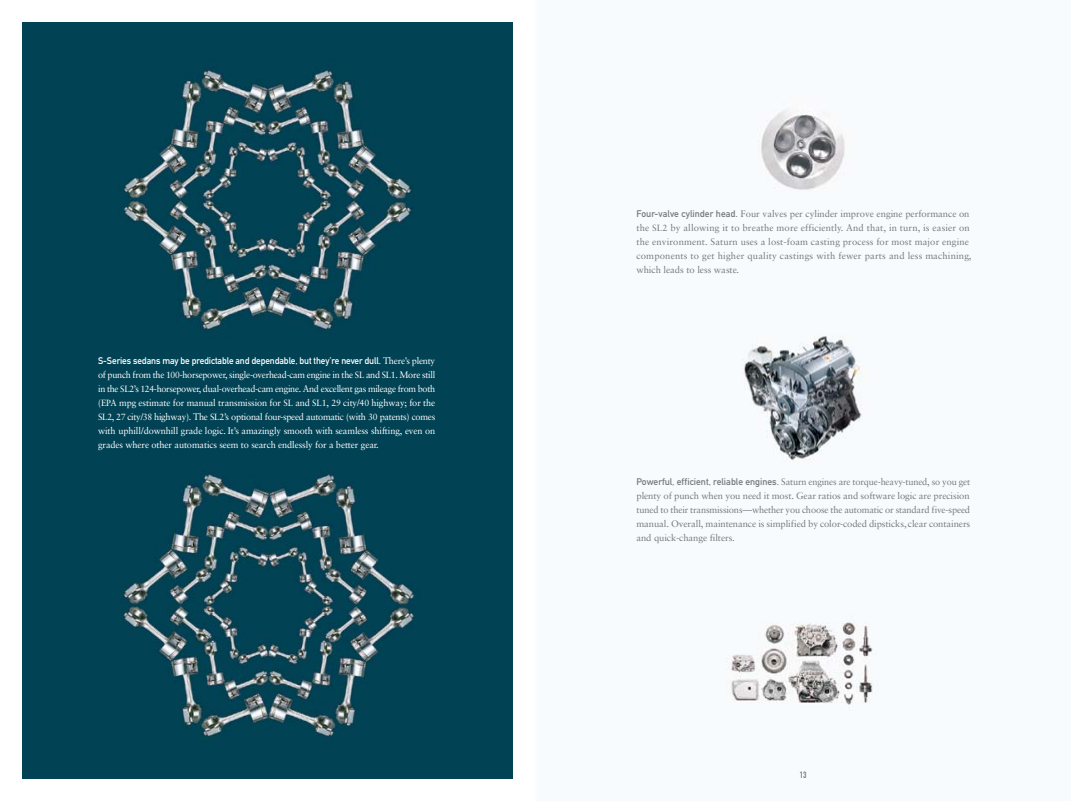
<style>
.page{position:relative;width:1071px;height:801px;background:#fff}
.page>*{position:absolute;margin:0;border:0;box-sizing:border-box;transform-origin:0 0}
.t1{font:9.5px/14px "Sabon";letter-spacing:.01em;color:#77787a}
.t2{font:9.5px/14px "Sabon";letter-spacing:-.01em;color:#fff;text-align:justify;scale:.96 1}
.t3{font:9.5px "DIN Mittelschrift";letter-spacing:-.01em;color:#fff}
.t4{font:9px "DIN Engschrift";color:#77787a}
.s1{font-family:"Sabon"}
.s2{font-size:9px}
.s3{font-family:"DIN Mittelschrift"}
</style>
<div class="page">
<img style="left:725px;top:102px;width:154px;height:609px">
<img style="left:22px;top:463px;width:491px;height:315px">
<img style="left:22px;top:22px;width:491px;height:441px">
<p class="t3" style="left:98px;top:357px;width:339px">S-Series sedans may be predictable and dependable, but they’re never dull. <span class="s1">There’s plenty</span></p>
<p class="t2" style="left:98px;top:369px;width:353px">of punch from the <span class="s2">100</span>-horsepower, single-overhead-cam engine in the <span class="s2">SL</span> and <span class="s2">SL1</span>. More still in the <span class="s2">SL2</span>’s <span class="s2">124</span>-horsepower, dual-overhead-cam engine. And excellent gas mileage from both (<span class="s2">EPA</span> mpg estimate for manual transmission for <span class="s2">SL</span> and <span class="s2">SL1</span>, <span class="s2">29</span> city/<span class="s2">40</span> highway; for the <span class="s2">SL2</span>, <span class="s2">27</span> city/<span class="s2">38</span> highway). The <span class="s2">SL2</span>’s optional four-speed automatic (with <span class="s2">30</span> patents) comes with uphill/downhill grade logic. It’s amazingly smooth with seamless shifting, even on grades where other automatics seem to search endlessly for a better gear.</p>
<p class="t1" style="left:637px;top:208px;width:336px"><span class="s3">Four-valve cylinder head.</span> Four valves per cylinder improve engine performance on the <span class="s2">SL2</span> by allowing it to breathe more efficiently. And that, in turn, is easier on the environment. Saturn uses a lost-foam casting process for most major engine components to get higher quality castings with fewer parts and less machining, which leads to less waste.</p>
<p class="t1" style="left:637px;top:475px;width:335px;text-align:justify"><span class="s3">Powerful, efficient, reliable engines.</span> Saturn engines are torque-heavy-tuned, so you get plenty of punch when you need it most. Gear ratios and software logic are precision tuned to their transmissions—whether you choose the automatic or standard five-speed manual. Overall, maintenance is simplified by color-coded dipsticks,clear containers and quick-change filters.</p>
<p class="t4" style="left:800px;top:771px;width:8px">13</p>
</div>
